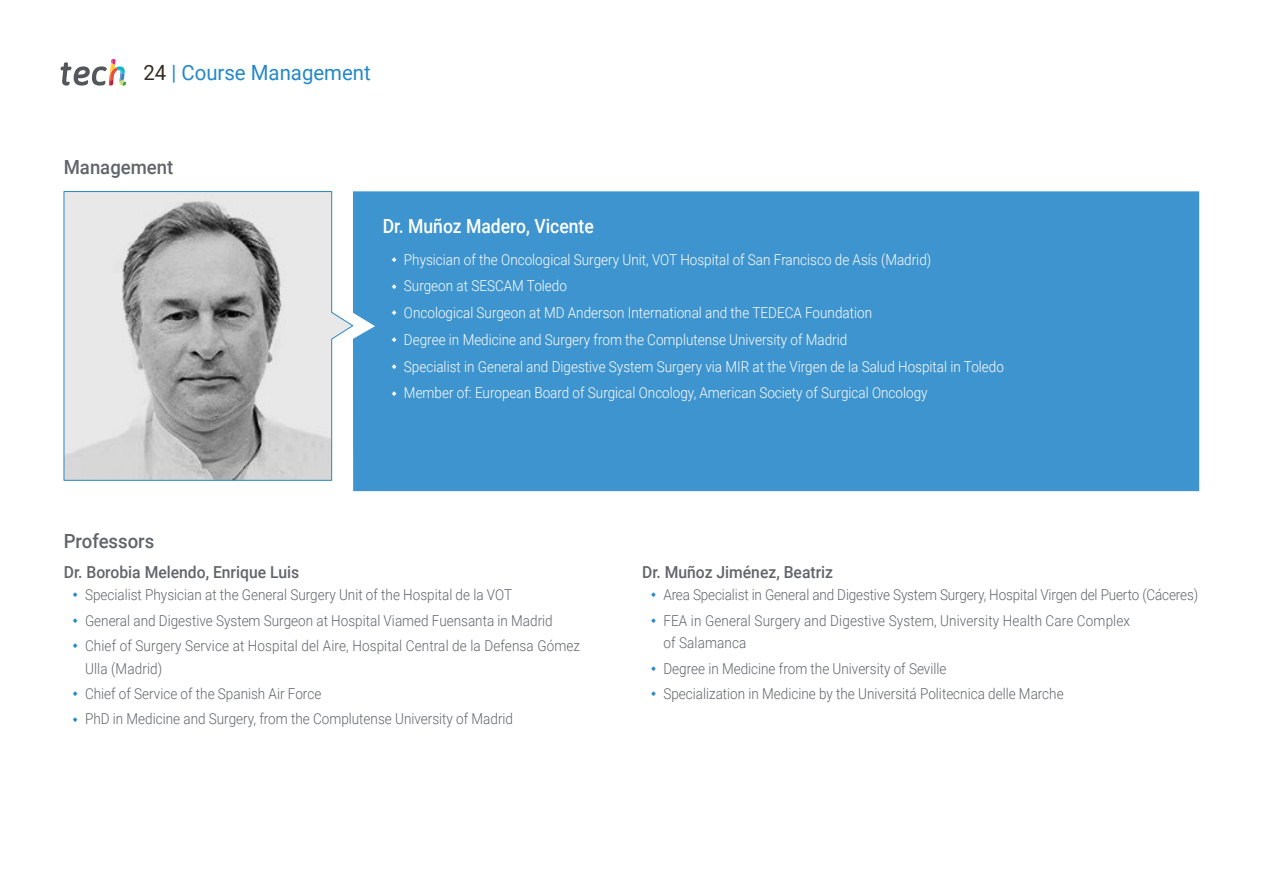
<style>
.page{position:relative;width:1263px;height:893px;background:#fff}
.page>*{position:absolute;margin:0;border:0;box-sizing:border-box;transform-origin:0 0}
.t1{font:21px "Roboto";color:#2488c9}
.t2{font:500 19.5px "Roboto";color:#fff;scale:.9 1}
.t3{font:500 19.5px "Roboto";color:#61646a;scale:.95 1}
.t4{font:500 16.5px "Roboto";color:#61646a;scale:.95 1}
.t5{font:300 15px/25.5px "Roboto";color:#61646a;scale:.9 1}
.t6{font:300 15px/26.7px "Roboto";color:#fff;scale:.9 1}
.s1{color:#312e20}
</style>
<div class="page">
<svg style="left:61px;top:59px;width:65px;height:27px"></svg>
<div style="left:353px;top:191px;width:846px;height:300px;background:#3e94ce"></div>
<svg style="left:64px;top:191px;width:289px;height:290px;background:#c4c5c6"></svg>
<svg style="left:392px;top:257px;width:5px;height:5px"></svg>
<svg style="left:392px;top:284px;width:5px;height:5px"></svg>
<svg style="left:392px;top:310px;width:5px;height:5px"></svg>
<svg style="left:392px;top:337px;width:5px;height:5px"></svg>
<svg style="left:392px;top:364px;width:5px;height:5px"></svg>
<svg style="left:392px;top:391px;width:5px;height:5px"></svg>
<h1 class="t1" style="left:144px;top:57px;width:229px"><span class="s1">24</span> | Course Management</h1>
<h2 class="t3" style="left:64px;top:154px;width:117px">Management</h2>
<h2 class="t2" style="left:383px;top:212px;width:236px">Dr. Muñoz Madero, Vicente</h2>
<p class="t6" style="left:404px;top:245px;width:668px">Physician of the Oncological Surgery Unit, VOT Hospital of San Francisco de Asís (Madrid)<br>Surgeon at SESCAM Toledo<br>Oncological Surgeon at MD Anderson International and the TEDECA Foundation<br>Degree in Medicine and Surgery from the Complutense University of Madrid<br>Specialist in General and Digestive System Surgery via MIR at the Virgen de la Salud Hospital in Toledo Member of: European Board of Surgical Oncology, American Society of Surgical Oncology</p>
<h2 class="t3" style="left:64px;top:528px;width:97px">Professors</h2>
<p class="t4" style="left:64px;top:560px;width:249px">Dr. Borobia Melendo, Enrique Luis</p>
<p class="t5" style="left:85px;top:581px;width:552px">Specialist Physician at the General Surgery Unit of the Hospital de la VOT<br>General and Digestive System Surgeon at Hospital Viamed Fuensanta in Madrid<br>Chief of Surgery Service at Hospital del Aire, Hospital Central de la Defensa Gómez</p>
<p class="t5" style="left:85px;top:655px;width:477px">Ulla (Madrid)<br>Chief of Service of the Spanish Air Force<br>PhD in Medicine and Surgery, from the Complutense University of Madrid</p>
<p class="t4" style="left:642px;top:560px;width:203px">Dr. Muñoz Jiménez, Beatriz</p>
<p class="t5" style="left:663px;top:581px;width:596px">Area Specialist in General and Digestive System Surgery, Hospital Virgen del Puerto (Cáceres)<br>FEA in General Surgery and Digestive System, University Health Care Complex</p>
<p class="t5" style="left:663px;top:629px;width:446px">of Salamanca<br>Degree in Medicine from the University of Seville<br>Specialization in Medicine by the Universitá Politecnica delle Marche</p>
</div>
